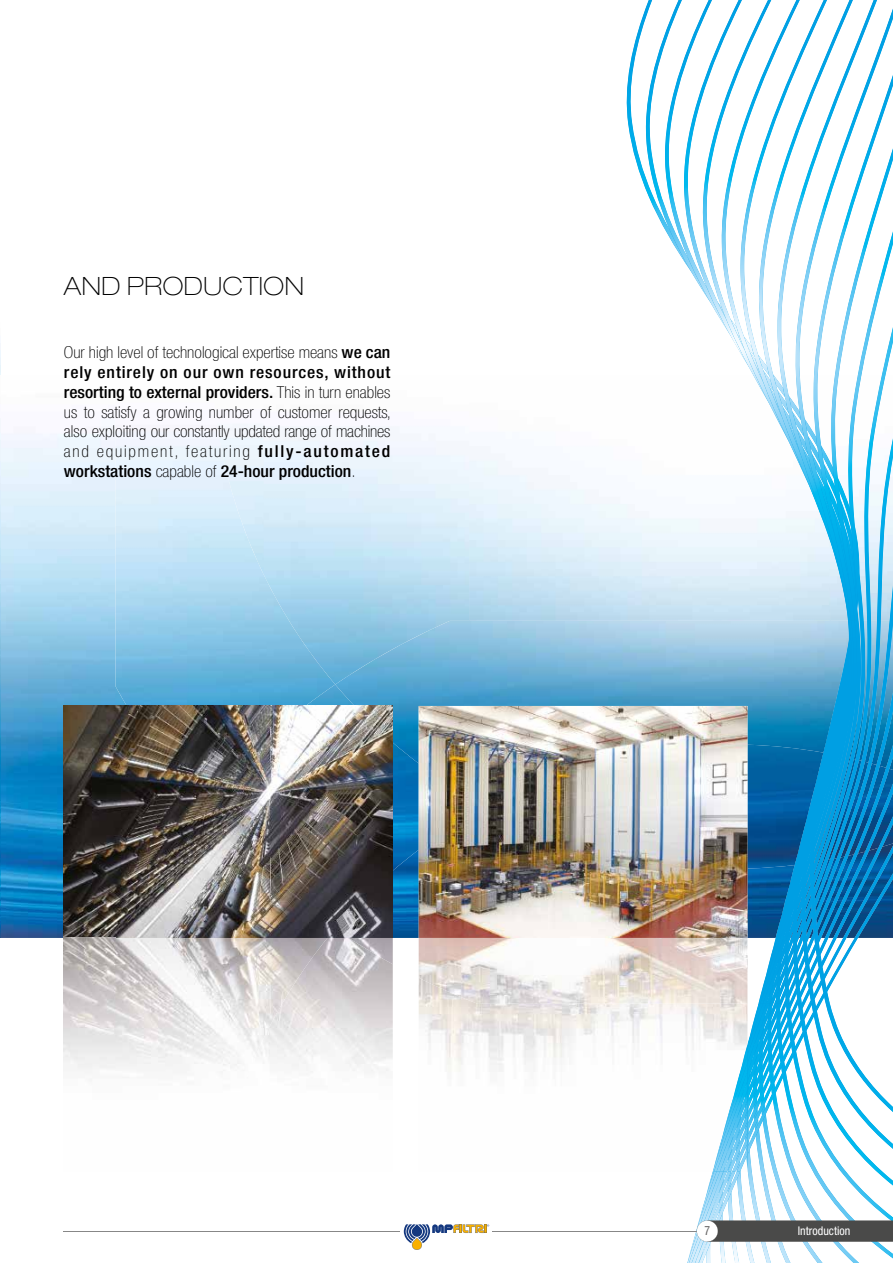
<style>
.page{position:relative;width:893px;height:1263px;background:#fff}
.page>*{position:absolute;margin:0;border:0;box-sizing:border-box;transform-origin:0 0}
.t1{font:100 expanded 25.2px "Helvetica Neue LT Std";letter-spacing:.02em;color:#000}
.t2{font:100 condensed 16.5px/19.8px "Helvetica Neue LT Std";letter-spacing:-.01em;color:#000;text-align:justify;scale:1.07 1}
.t3{font:condensed 12.75px "Helvetica Neue LT Std";color:#646363;scale:.92 1}
.t4{font:condensed 12px "Helvetica Neue LT Std";color:#fff}
.s1{font-weight:500}
</style>
<div class="page">
<img style="left:0;top:343px;width:1px;height:32px">
<img style="left:0;top:419px;width:115px;height:519px">
<img style="left:115px;top:432px;width:191px;height:274px">
<img style="left:212px;top:574px;width:51px;height:110px">
<img style="left:263px;top:427px;width:206px;height:257px">
<img style="left:212px;top:424px;width:52px;height:150px">
<img style="left:623px;top:19px;width:135px;height:590px">
<img style="left:642px;top:0;width:116px;height:605px">
<img style="left:661px;top:0;width:97px;height:597px">
<img style="left:681px;top:0;width:19px;height:555px">
<img style="left:700px;top:0;width:58px;height:594px">
<img style="left:720px;top:0;width:38px;height:538px">
<img style="left:740px;top:0;width:18px;height:485px">
<img style="left:758px;top:0;width:19px;height:621px">
<img style="left:777px;top:0;width:100px;height:621px">
<img style="left:795px;top:9px;width:98px;height:612px">
<img style="left:813px;top:75px;width:80px;height:546px">
<img style="left:830px;top:148px;width:63px;height:473px">
<img style="left:847px;top:231px;width:46px;height:390px">
<img style="left:860px;top:327px;width:33px;height:294px">
<img style="left:877px;top:438px;width:16px;height:183px">
<img style="left:890px;top:585px;width:3px;height:36px">
<img style="left:306px;top:684px;width:113px;height:166px">
<img style="left:335px;top:621px;width:498px;height:147px">
<img style="left:823px;top:641px;width:1px;height:104px">
<img style="left:824px;top:641px;width:1px;height:104px">
<img style="left:825px;top:641px;width:4px;height:104px">
<img style="left:827px;top:642px;width:2px;height:103px">
<img style="left:829px;top:639px;width:2px;height:106px">
<img style="left:831px;top:630px;width:2px;height:115px">
<img style="left:833px;top:621px;width:3px;height:124px">
<img style="left:836px;top:621px;width:3px;height:124px">
<img style="left:839px;top:621px;width:3px;height:124px">
<img style="left:842px;top:621px;width:4px;height:124px">
<img style="left:846px;top:621px;width:4px;height:124px">
<img style="left:850px;top:621px;width:6px;height:124px">
<img style="left:856px;top:621px;width:5px;height:139px">
<img style="left:861px;top:621px;width:7px;height:139px">
<img style="left:868px;top:621px;width:25px;height:139px">
<img style="left:876px;top:692px;width:17px;height:68px">
<img style="left:886px;top:745px;width:7px;height:15px">
<img style="left:859px;top:1072px;width:34px;height:186px">
<img style="left:830px;top:1004px;width:29px;height:259px">
<img style="left:699px;top:1172px;width:122px;height:91px">
<img style="left:393px;top:850px;width:365px;height:153px">
<img style="left:809px;top:860px;width:84px;height:37px">
<img style="left:817px;top:873px;width:76px;height:114px">
<img style="left:747px;top:745px;width:109px;height:123px">
<img style="left:795px;top:753px;width:34px;height:112px">
<img style="left:796px;top:754px;width:1px;height:111px">
<img style="left:797px;top:754px;width:36px;height:111px">
<img style="left:800px;top:754px;width:36px;height:110px">
<img style="left:803px;top:755px;width:36px;height:109px">
<img style="left:806px;top:756px;width:4px;height:107px">
<img style="left:810px;top:756px;width:36px;height:107px">
<img style="left:815px;top:757px;width:34px;height:105px">
<img style="left:819px;top:758px;width:35px;height:103px">
<img style="left:859px;top:760px;width:34px;height:100px">
<img style="left:824px;top:759px;width:35px;height:102px">
<img style="left:830px;top:761px;width:35px;height:98px">
<img style="left:837px;top:763px;width:35px;height:95px">
<img style="left:845px;top:765px;width:35px;height:91px">
<img style="left:854px;top:768px;width:35px;height:86px">
<img style="left:865px;top:784px;width:28px;height:68px">
<img style="left:878px;top:816px;width:15px;height:32px">
<img style="left:64px;top:706px;width:329px;height:232px">
<img style="left:64px;top:938px;width:156px;height:132px">
<img style="left:220px;top:938px;width:173px;height:134px">
<img style="left:349px;top:938px;width:44px;height:26px">
<img style="left:419px;top:706px;width:328px;height:272px">
<img style="left:419px;top:978px;width:300px;height:194px">
<svg style="left:719px;top:897px;width:111px;height:317px"></svg>
<img style="left:713px;top:1063px;width:34px;height:9px">
<img style="left:713px;top:1072px;width:34px;height:100px">
<img style="left:714px;top:1081px;width:33px;height:91px">
<img style="left:716px;top:1091px;width:31px;height:81px">
<img style="left:720px;top:1102px;width:27px;height:70px">
<img style="left:723px;top:1113px;width:24px;height:59px">
<img style="left:728px;top:1124px;width:19px;height:48px">
<img style="left:732px;top:1136px;width:15px;height:36px">
<img style="left:737px;top:1147px;width:10px;height:25px">
<hr style="left:64px;top:1231px;width:641px;height:1px;background:#878787">
<svg style="left:697px;top:1220px;width:196px;height:24px;background:#6a6c6c"></svg>
<svg style="left:404px;top:1224px;width:85px;height:26px"></svg>
<h1 class="t1" style="left:64px;top:271px;width:241px">AND PRODUCTION</h1>
<p class="t2" style="left:64px;top:342px;width:307px">Our high level of technological expertise means <span class="s1">we can rely entirely on our own resources, without resorting to external providers.</span> This in turn enables us to satisfy a growing number of customer requests, also exploiting our constantly updated range of machines and equipment, featuring <span class="s1">fully-automated workstations</span> capable of <span class="s1">24-hour production</span>.</p>
<p class="t3" style="left:704px;top:1223px;width:8px">7</p>
<p class="t4" style="left:798px;top:1223px;width:54px">Introduction</p>
</div>
